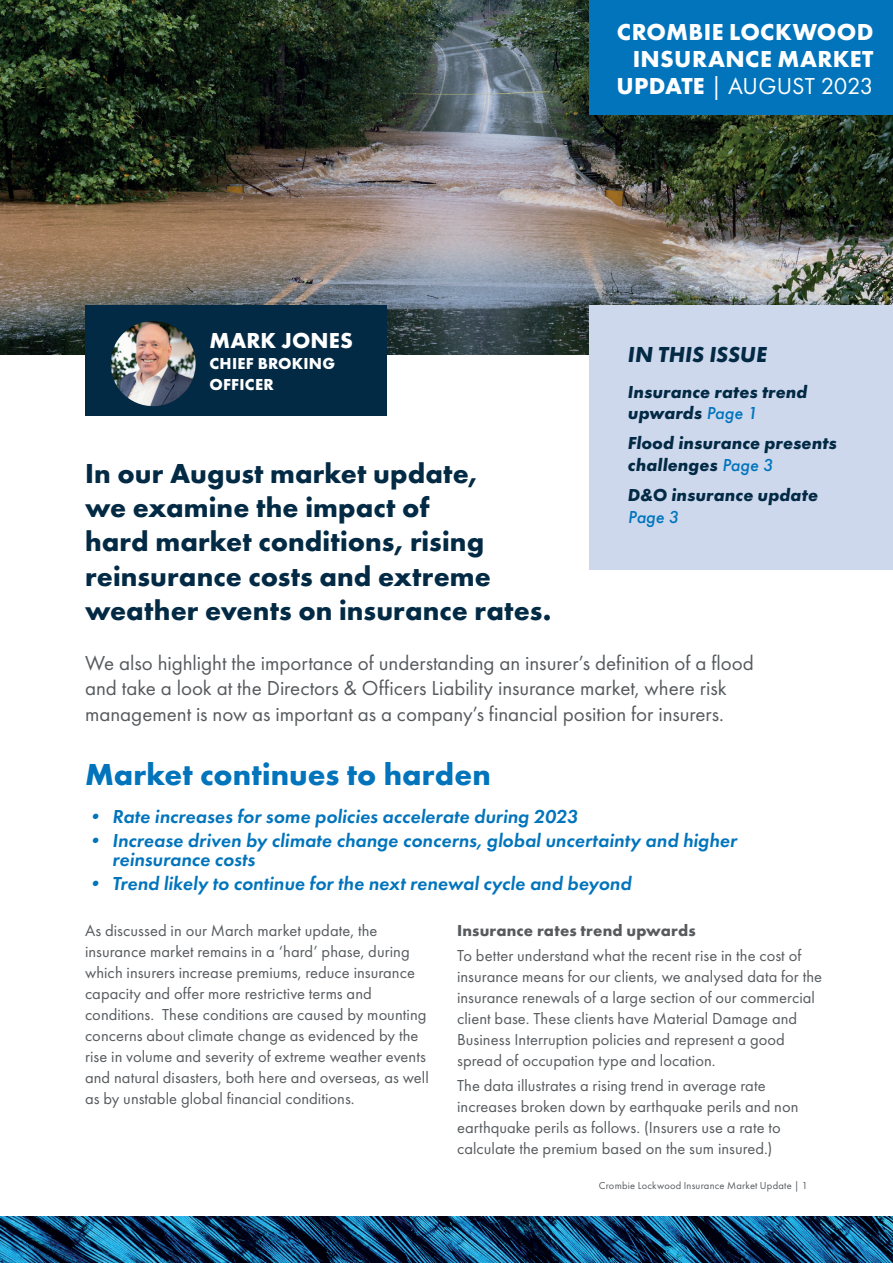
<style>
.page{position:relative;width:893px;height:1263px;background:#fff}
.page>*{position:absolute;margin:0;border:0;box-sizing:border-box;transform-origin:0 0}
.t1{font:700 31.5px "Futura PT";letter-spacing:.005em;color:#0174bc}
.t2{font:700 28.5px/34.2px "Futura PT";letter-spacing:.005em;color:#032a44}
.t3{font:700 24px/27px "Futura PT";letter-spacing:.015em;color:#fff;text-align:right}
.t4{font:italic 700 22.5px "Futura PT";color:#032a44}
.t5{font:700 22.5px "Futura PT";letter-spacing:.005em;color:#fff}
.t6{font:21px/25.5px "Futura PT";color:#575b5e}
.t7{font:italic 600 19.5px/19.5px "Futura PT";letter-spacing:.005em;color:#0174bc}
.t8{font:italic 700 18px/21.6px "Futura PT";color:#032a44}
.t9{font:italic 500 18px "Futura PT";color:#0174bc}
.t10{font:16.5px/21px "Futura PT";letter-spacing:.005em;color:#575b5e}
.t11{font:700 16.5px "Futura PT";letter-spacing:.01em;color:#575b5e}
.t12{font:700 16.5px/21px "Futura PT";letter-spacing:.015em;color:#fff}
.t13{font:10.5px "Futura PT";letter-spacing:.02em;color:#575b5e}
.s1{font-weight:400}
.s2{font-weight:500;color:#0174bc}
</style>
<div class="page">
<img style="left:0;top:1216px;width:893px;height:47px">
<img style="left:0;top:0;width:893px;height:355px">
<div style="left:589px;top:0;width:304px;height:115px;background:#0174bc"></div>
<div style="left:85px;top:305px;width:302px;height:111px;background:#032a44"></div>
<img style="left:111px;top:321px;width:85px;height:85px;border-radius:43px">
<div style="left:589px;top:305px;width:304px;height:265px;background:#cdd8ed"></div>
<h3 class="t3" style="left:616px;top:18px;width:259px">CROMBIE LOCKWOOD<br>INSURANCE MARKET<br>UPDATE <span class="s1">| AUGUST 2023</span></h3>
<h3 class="t5" style="left:209px;top:326px;width:145px">MARK JONES</h3>
<p class="t12" style="left:209px;top:353px;width:127px">CHIEF BROKING<br>OFFICER</p>
<h2 class="t2" style="left:85px;top:456px;width:468px">In our August market update,<br>we examine the impact of<br>hard market conditions, rising reinsurance costs and extreme weather events on insurance rates.</h2>
<h3 class="t4" style="left:628px;top:340px;width:141px">IN THIS ISSUE</h3>
<p class="t8" style="left:628px;top:381px;width:181px">Insurance rates trend upwards <span class="s2">Page 1</span></p>
<p class="t8" style="left:628px;top:432px;width:210px">Flood insurance presents challenges <span class="s2">Page 3</span></p>
<p class="t8" style="left:628px;top:484px;width:192px">D&amp;O insurance update</p>
<p class="t9" style="left:628px;top:505px;width:52px">Page 3</p>
<p class="t6" style="left:85px;top:650px;width:670px">We also highlight the importance of understanding an insurer’s definition of a flood and take a look at the Directors &amp; Officers Liability insurance market, where risk management is now as important as a company’s financial position for insurers.</p>
<h1 class="t1" style="left:85px;top:754px;width:407px">Market continues to harden</h1>
<p class="t7" style="left:85px;top:806px;width:494px">• Rate increases for some policies accelerate during 2023</p>
<p class="t7" style="left:112px;top:830px;width:626px;text-indent:-27px">• Increase driven by climate change concerns, global uncertainty and higher reinsurance costs</p>
<p class="t7" style="left:85px;top:873px;width:548px">• Trend likely to continue for the next renewal cycle and beyond</p>
<p class="t10" style="left:85px;top:919px;width:345px">As discussed in our March market update, the insurance market remains in a ‘hard’ phase, during which insurers increase premiums, reduce insurance capacity and offer more restrictive terms and conditions. These conditions are caused by mounting concerns about climate change as evidenced by the rise in volume and severity of extreme weather events and natural disasters, both here and overseas, as well as by unstable global financial conditions.</p>
<p class="t11" style="left:457px;top:919px;width:240px">Insurance rates trend upwards</p>
<p class="t10" style="left:457px;top:945px;width:366px">To better understand what the recent rise in the cost of insurance means for our clients, we analysed data for the insurance renewals of a large section of our commercial client base. These clients have Material Damage and Business Interruption policies and represent a good spread of occupation type and location.</p>
<p class="t10" style="left:457px;top:1075px;width:343px">The data illustrates a rising trend in average rate increases broken down by earthquake perils and non earthquake perils as follows. (Insurers use a rate to calculate the premium based on the sum insured.)</p>
<p class="t13" style="left:599px;top:1179px;width:211px">Crombie Lockwood Insurance Market Update | 1</p>
</div>
